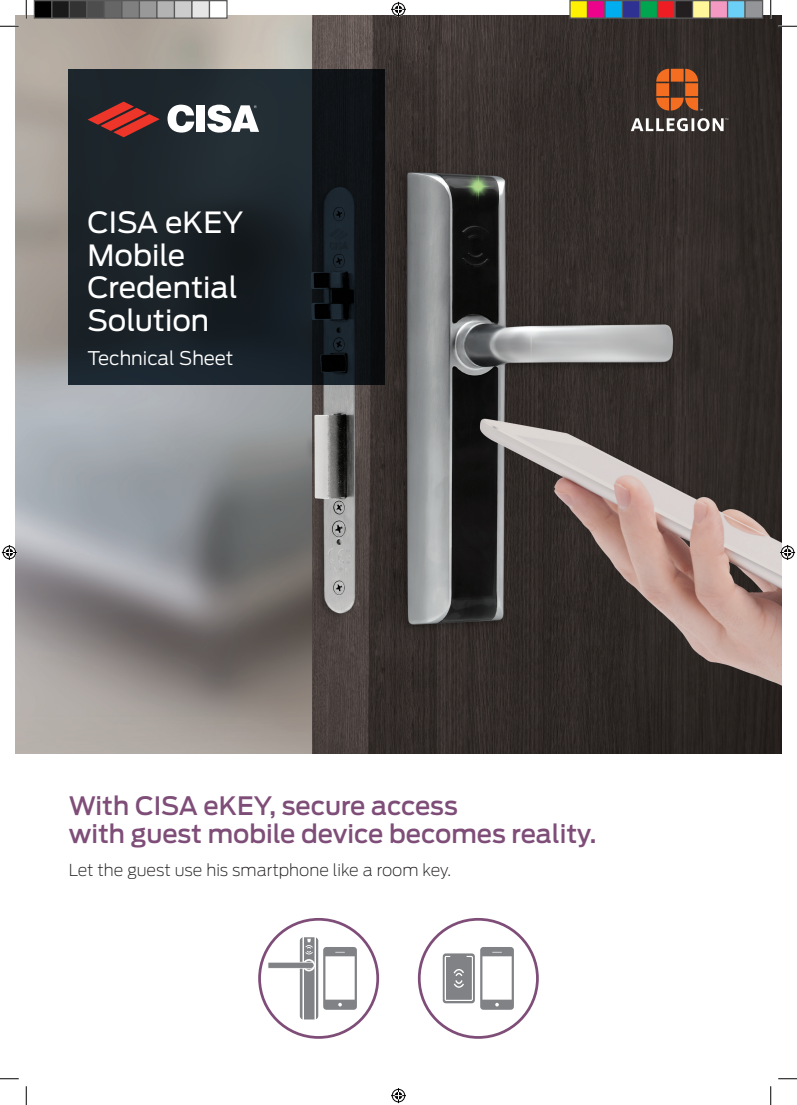
<style>
.page{position:relative;width:797px;height:1105px;background:#fff}
.page>*{position:absolute;margin:0;border:0;box-sizing:border-box;transform-origin:0 0}
.t1{font:29px/32.5px "Antenna";color:#fff}
.t2{font:500 25.25px/27.8px "Antenna";color:#7e4d78}
.t3{font:300 18.75px "Antenna";color:#fff}
.t4{font:200 16.38px "Antenna";color:#231f20}
</style>
<div class="page">
<img style="left:16px;top:16px;width:765px;height:737px">
<svg style="left:69px;top:69px;width:316px;height:316px;fill:#1b232a"></svg>
<svg style="left:88px;top:102px;width:72px;height:35px"></svg>
<svg style="left:167px;top:105px;width:27px;height:28px"></svg>
<div style="left:196px;top:105px;width:9px;height:27px;background:#fff"></div>
<svg style="left:207px;top:105px;width:52px;height:28px"></svg>
<svg style="left:630px;top:69px;width:98px;height:62px"></svg>
<svg style="left:258px;top:918px;width:121px;height:121px"></svg>
<svg style="left:418px;top:918px;width:121px;height:121px"></svg>
<svg style="left:0;top:25px;width:19px;height:2px"></svg>
<svg style="left:778px;top:25px;width:19px;height:2px"></svg>
<svg style="left:0;top:1078px;width:19px;height:1px"></svg>
<svg style="left:778px;top:1078px;width:19px;height:1px"></svg>
<svg style="left:25px;top:0;width:2px;height:19px"></svg>
<svg style="left:25px;top:1086px;width:2px;height:19px"></svg>
<svg style="left:770px;top:0;width:1px;height:19px"></svg>
<svg style="left:770px;top:1086px;width:1px;height:19px"></svg>
<svg style="left:391px;top:2px;width:15px;height:15px"></svg>
<svg style="left:391px;top:1088px;width:15px;height:15px"></svg>
<svg style="left:2px;top:545px;width:15px;height:15px"></svg>
<svg style="left:780px;top:545px;width:15px;height:15px"></svg>
<div style="left:34px;top:1px;width:18px;height:17px;background:#000"></div>
<div style="left:34px;top:0;width:18px;height:19px;border:1px solid #595959"></div>
<div style="left:52px;top:1px;width:17px;height:17px;background:#1a1a1a"></div>
<div style="left:51px;top:0;width:19px;height:19px;border:1px solid #595959"></div>
<div style="left:69px;top:1px;width:18px;height:17px;background:#333"></div>
<div style="left:69px;top:0;width:19px;height:19px;border:1px solid #595959"></div>
<div style="left:87px;top:1px;width:17px;height:17px;background:#4d4d4d"></div>
<div style="left:86px;top:0;width:19px;height:19px;border:1px solid #595959"></div>
<div style="left:104px;top:1px;width:18px;height:17px;background:#666"></div>
<div style="left:104px;top:0;width:18px;height:19px;border:1px solid #595959"></div>
<div style="left:122px;top:1px;width:17px;height:17px;background:#808080"></div>
<div style="left:121px;top:0;width:19px;height:19px;border:1px solid #595959"></div>
<div style="left:139px;top:1px;width:18px;height:17px;background:#999"></div>
<div style="left:139px;top:0;width:19px;height:19px;border:1px solid #595959"></div>
<div style="left:157px;top:1px;width:17px;height:17px;background:#b3b3b3"></div>
<div style="left:156px;top:0;width:19px;height:19px;border:1px solid #595959"></div>
<div style="left:174px;top:1px;width:18px;height:17px;background:#ccc"></div>
<div style="left:174px;top:0;width:18px;height:19px;border:1px solid #595959"></div>
<div style="left:192px;top:1px;width:17px;height:17px;background:#e6e6e6"></div>
<div style="left:191px;top:0;width:19px;height:19px;border:1px solid #595959"></div>
<div style="left:209px;top:1px;width:18px;height:17px;background:#fff"></div>
<div style="left:209px;top:0;width:19px;height:19px;border:1px solid #595959"></div>
<div style="left:570px;top:1px;width:17px;height:17px;background:#fff101"></div>
<div style="left:569px;top:0;width:19px;height:19px;border:1px solid #595959"></div>
<div style="left:587px;top:1px;width:18px;height:17px;background:#ed028c"></div>
<div style="left:587px;top:0;width:18px;height:19px;border:1px solid #595959"></div>
<div style="left:605px;top:1px;width:17px;height:17px;background:#00aeef"></div>
<div style="left:604px;top:0;width:19px;height:19px;border:1px solid #595959"></div>
<div style="left:622px;top:1px;width:18px;height:17px;background:#2e3092"></div>
<div style="left:622px;top:0;width:18px;height:19px;border:1px solid #595959"></div>
<div style="left:640px;top:1px;width:17px;height:17px;background:#00a54f"></div>
<div style="left:639px;top:0;width:19px;height:19px;border:1px solid #595959"></div>
<div style="left:657px;top:1px;width:18px;height:17px;background:#ee1d23"></div>
<div style="left:657px;top:0;width:18px;height:19px;border:1px solid #595959"></div>
<div style="left:675px;top:1px;width:17px;height:17px;background:#231f20"></div>
<div style="left:674px;top:0;width:19px;height:19px;border:1px solid #595959"></div>
<div style="left:692px;top:1px;width:18px;height:17px;background:#fff79a"></div>
<div style="left:692px;top:0;width:18px;height:19px;border:1px solid #595959"></div>
<div style="left:710px;top:1px;width:17px;height:17px;background:#f499c2"></div>
<div style="left:709px;top:0;width:19px;height:19px;border:1px solid #595959"></div>
<div style="left:727px;top:1px;width:18px;height:17px;background:#6bcff6"></div>
<div style="left:727px;top:0;width:18px;height:19px;border:1px solid #595959"></div>
<div style="left:745px;top:1px;width:17px;height:17px;background:#939598"></div>
<div style="left:744px;top:0;width:19px;height:19px;border:1px solid #595959"></div>
<p class="t1" style="left:88px;top:206px;width:157px">CISA eKEY<br>Mobile<br>Credential<br>Solution</p>
<p class="t3" style="left:88px;top:347px;width:147px">Technical Sheet</p>
<p class="t2" style="left:69px;top:792px;width:529px">With CISA eKEY, secure access<br>with guest mobile device becomes reality.</p>
<p class="t4" style="left:69px;top:859px;width:384px">Let the guest use his smartphone like a room key.</p>
</div>
